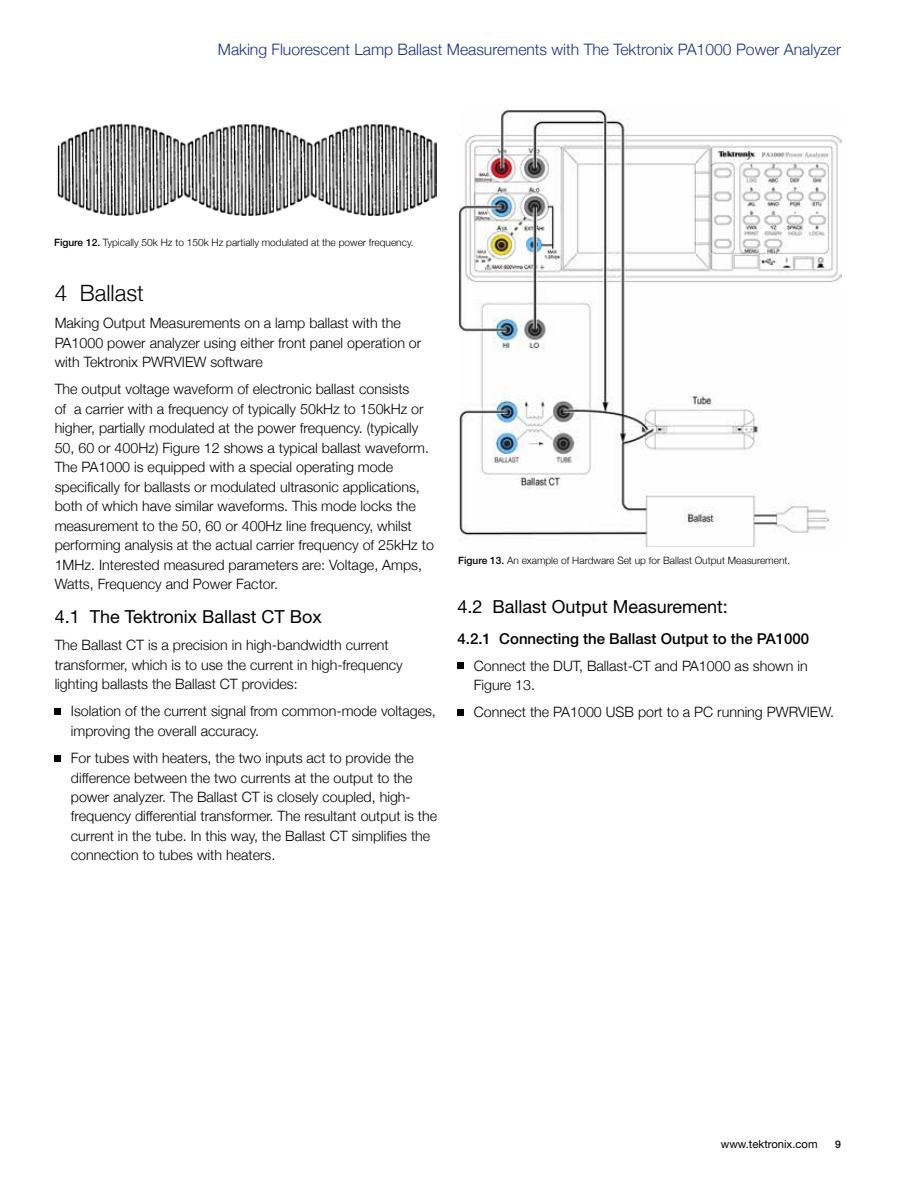
<style>
.page{position:relative;width:918px;height:1188px;background:#fff}
.page>*{position:absolute;margin:0;border:0;box-sizing:border-box;transform-origin:0 0}
.t1{font:300 22.5px "Helvetica Neue";color:#000}
.t2{font:18px "Helvetica Neue";color:#000}
.t3{font:300 15.75px "Helvetica Neue";color:#1b3281}
.t4{font:500 15px "Helvetica Neue";color:#000}
.t5{font:300 14.25px/19.5px "Helvetica Neue";color:#000}
.t6{font:11.25px "Helvetica Neue";color:#000}
.t7{font:500 10.5px "Helvetica Neue";color:#000}
.t8{font:300 10.2px "Helvetica Neue";color:#000}
.s1{font-weight:500}
</style>
<div class="page">
<div style="left:55px;top:708px;width:6px;height:7px;background:#000"></div>
<div style="left:55px;top:755px;width:6px;height:7px;background:#000"></div>
<svg style="left:458px;top:663px;width:6px;height:6px"></svg>
<div style="left:458px;top:709px;width:6px;height:7px;background:#000"></div>
<img style="left:57px;top:123px;width:379px;height:93px">
<img style="left:458px;top:109px;width:383px;height:437px">
<p class="t3" style="left:218px;top:40px;width:625px">Making Fluorescent Lamp Ballast Measurements with The Tektronix PA1000 Power Analyzer</p>
<p class="t8" style="left:54px;top:236px;width:361px"><span class="s1">Figure 12.</span> Typically 50k Hz to 150k Hz partially modulated at the power frequency.</p>
<h1 class="t1" style="left:55px;top:279px;width:91px">4 Ballast</h1>
<p class="t5" style="left:55px;top:313px;width:368px">Making Output Measurements on a lamp ballast with the<br>PA1000 power analyzer using either front panel operation or with Tektronix PWRVIEW software</p>
<p class="t5" style="left:55px;top:379px;width:381px">The output voltage waveform of electronic ballast consists<br>of a carrier with a frequency of typically 50kHz to 150kHz or higher, partially modulated at the power frequency. (typically 50, 60 or 400Hz) Figure 12 shows a typical ballast waveform.<br>The PA1000 is equipped with a special operating mode specifically for ballasts or modulated ultrasonic applications, both of which have similar waveforms. This mode locks the measurement to the 50, 60 or 400Hz line frequency, whilst performing analysis at the actual carrier frequency of 25kHz to 1MHz. Interested measured parameters are: Voltage, Amps, Watts, Frequency and Power Factor.</p>
<p class="t2" style="left:55px;top:606px;width:269px">4.1 The Tektronix Ballast CT Box</p>
<p class="t5" style="left:55px;top:635px;width:350px">The Ballast CT is a precision in high-bandwidth current transformer, which is to use the current in high-frequency lighting ballasts the Ballast CT provides:</p>
<p class="t5" style="left:71px;top:701px;width:367px">Isolation of the current signal from common-mode voltages, improving the overall accuracy.</p>
<p class="t5" style="left:71px;top:748px;width:368px">For tubes with heaters, the two inputs act to provide the difference between the two currents at the output to the power analyzer. The Ballast CT is closely coupled, high&shy;frequency differential transformer. The resultant output is the current in the tube. In this way, the Ballast CT simplifies the connection to tubes with heaters.</p>
<p class="t8" style="left:458px;top:554px;width:334px"><span class="s1">Figure 13.</span> An example of Hardware Set up for Ballast Output Measurement.</p>
<p class="t2" style="left:458px;top:596px;width:272px">4.2 Ballast Output Measurement:</p>
<p class="t4" style="left:458px;top:629px;width:353px">4.2.1 Connecting the Ballast Output to the PA1000</p>
<p class="t5" style="left:474px;top:656px;width:335px">Connect the DUT, Ballast-CT and PA1000 as shown in<br>Figure 13.</p>
<p class="t5" style="left:474px;top:702px;width:362px">Connect the PA1000 USB port to a PC running PWRVIEW.</p>
<p class="t6" style="left:721px;top:1138px;width:98px">www.tektronix.com</p>
<p class="t7" style="left:835px;top:1138px;width:7px">9</p>
</div>
